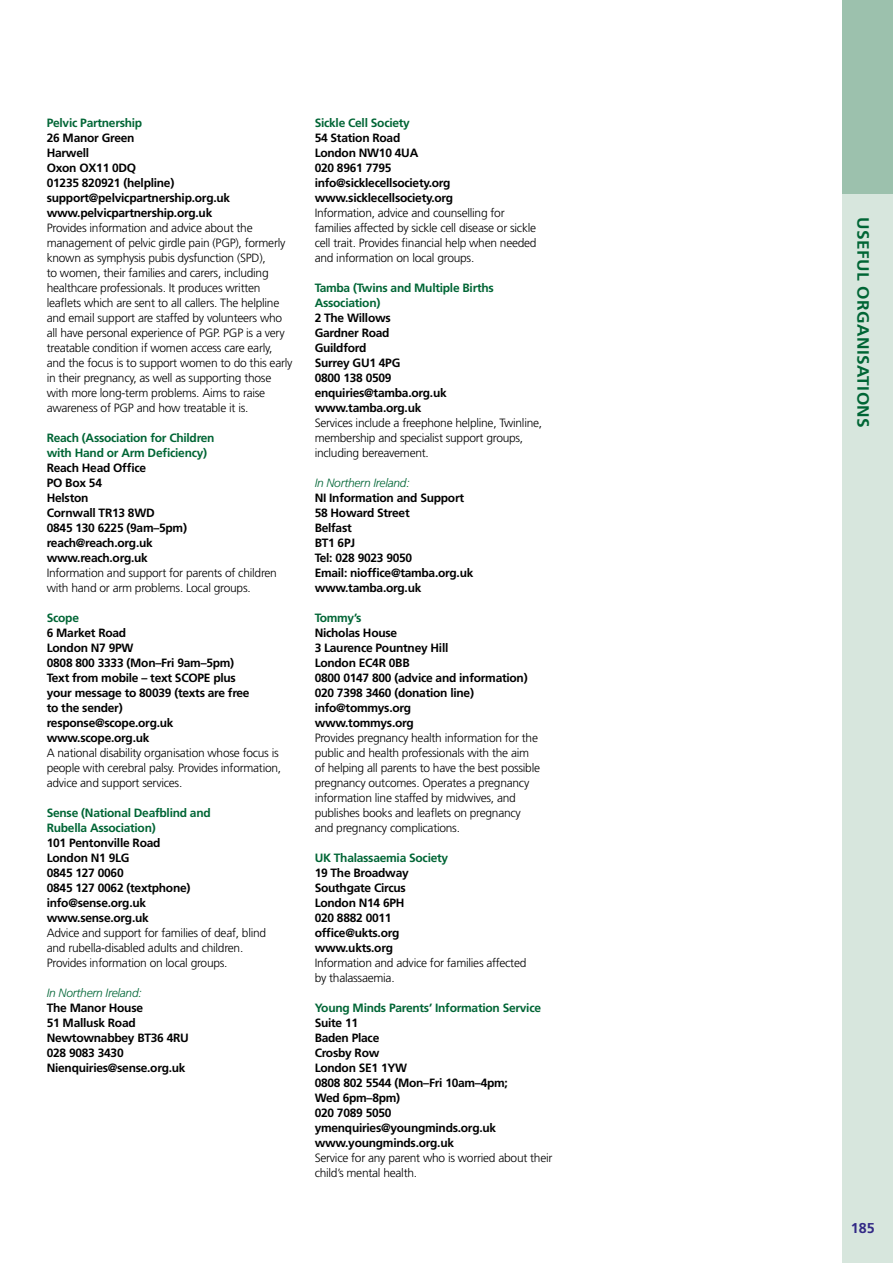
<style>
.page{position:relative;width:893px;height:1263px;background:#fff}
.page>*{position:absolute;margin:0;border:0;box-sizing:border-box;transform-origin:0 0}
.t1{font:700 16.35px "Frutiger";letter-spacing:.025em;color:#006535;scale:1.05 1}
.t2{font:700 14.25px "Frutiger";color:#332a86}
.t3{font:300 12px/15px "Frutiger";letter-spacing:-.02em;color:#000}
.t4{font:700 12px/15px "Frutiger";letter-spacing:-.02em;color:#000}
.t5{font:700 12px/15px "Frutiger";letter-spacing:-.02em;color:#006535}
.t6{font:italic 300 12px "Frutiger";letter-spacing:-.02em;color:#006535}
</style>
<div class="page">
<div style="left:842px;top:0;width:51px;height:1263px;background:#d7e6dd"></div>
<div style="left:842px;top:0;width:51px;height:193px;background:#9cc1ad"></div>
<p class="t5" style="left:47px;top:115px;width:97px">Pelvic Partnership</p>
<p class="t4" style="left:47px;top:130px;width:185px">26 Manor Green<br>Harwell<br>Oxon OX11 0DQ<br>01235 820921 (helpline) support@pelvicpartnership.org.uk www.pelvicpartnership.org.uk</p>
<p class="t3" style="left:47px;top:220px;width:247px">Provides information and advice about the management of pelvic girdle pain (PGP), formerly known as symphysis pubis dysfunction (SPD),<br>to women, their families and carers, including healthcare professionals. It produces written leaflets which are sent to all callers. The helpline and email support are staffed by volunteers who all have personal experience of PGP. PGP is a very treatable condition if women access care early, and the focus is to support women to do this early in their pregnancy, as well as supporting those with more long-term problems. Aims to raise awareness of PGP and how treatable it is.</p>
<p class="t5" style="left:47px;top:430px;width:169px">Reach (Association for Children with Hand or Arm Deficiency)</p>
<p class="t4" style="left:47px;top:460px;width:142px">Reach Head Office<br>PO Box 54<br>Helston<br>Cornwall TR13 8WD<br>0845 130 6225 (9am–5pm) reach@reach.org.uk www.reach.org.uk</p>
<p class="t3" style="left:47px;top:565px;width:232px">Information and support for parents of children with hand or arm problems. Local groups.</p>
<p class="t5" style="left:47px;top:610px;width:34px">Scope</p>
<p class="t4" style="left:47px;top:625px;width:204px">6 Market Road<br>London N7 9PW<br>0808 800 3333 (Mon–Fri 9am–5pm)<br>Text from mobile – text SCOPE plus your message to 80039 (texts are free to the sender) response@scope.org.uk www.scope.org.uk</p>
<p class="t3" style="left:47px;top:745px;width:236px">A national disability organisation whose focus is people with cerebral palsy. Provides information, advice and support services.</p>
<p class="t5" style="left:47px;top:805px;width:165px">Sense (National Deafblind and<br>Rubella Association)</p>
<p class="t4" style="left:47px;top:835px;width:145px">101 Pentonville Road<br>London N1 9LG<br>0845 127 0060<br>0845 127 0062 (textphone) info@sense.org.uk www.sense.org.uk</p>
<p class="t3" style="left:47px;top:925px;width:221px">Advice and support for families of deaf, blind and rubella-disabled adults and children.<br>Provides information on local groups.</p>
<p class="t6" style="left:47px;top:986px;width:97px">In Northern Ireland:</p>
<p class="t4" style="left:47px;top:1000px;width:144px">The Manor House<br>51 Mallusk Road<br>Newtownabbey BT36 4RU<br>028 9083 3430<br>Nienquiries@sense.org.uk</p>
<p class="t5" style="left:315px;top:115px;width:97px">Sickle Cell Society</p>
<p class="t4" style="left:315px;top:130px;width:140px">54 Station Road<br>London NW10 4UA<br>020 8961 7795 info@sicklecellsociety.org www.sicklecellsociety.org</p>
<p class="t3" style="left:315px;top:205px;width:223px">Information, advice and counselling for families affected by sickle cell disease or sickle cell trait. Provides financial help when needed and information on local groups.</p>
<p class="t5" style="left:315px;top:280px;width:181px">Tamba (Twins and Multiple Births<br>Association)</p>
<p class="t4" style="left:315px;top:310px;width:134px">2 The Willows<br>Gardner Road<br>Guildford<br>Surrey GU1 4PG<br>0800 138 0509 enquiries@tamba.org.uk www.tamba.org.uk</p>
<p class="t3" style="left:315px;top:415px;width:229px">Services include a freephone helpline, Twinline, membership and specialist support groups, including bereavement.</p>
<p class="t6" style="left:315px;top:476px;width:97px">In Northern Ireland:</p>
<p class="t4" style="left:315px;top:490px;width:160px">NI Information and Support<br>58 Howard Street<br>Belfast<br>BT1 6PJ<br>Tel: 028 9023 9050<br>Email: nioffice@tamba.org.uk www.tamba.org.uk</p>
<p class="t5" style="left:315px;top:610px;width:48px">Tommy’s</p>
<p class="t4" style="left:315px;top:625px;width:214px">Nicholas House<br>3 Laurence Pountney Hill<br>London EC4R 0BB<br>0800 0147 800 (advice and information)<br>020 7398 3460 (donation line) info@tommys.org<br>www.tommys.org</p>
<p class="t3" style="left:315px;top:730px;width:227px">Provides pregnancy health information for the public and health professionals with the aim of helping all parents to have the best possible pregnancy outcomes. Operates a pregnancy information line staffed by midwives, and publishes books and leaflets on pregnancy and pregnancy complications.</p>
<p class="t5" style="left:315px;top:850px;width:135px">UK Thalassaemia Society</p>
<p class="t4" style="left:315px;top:865px;width:96px">19 The Broadway<br>Southgate Circus<br>London N14 6PH<br>020 8882 0011 office@ukts.org www.ukts.org</p>
<p class="t3" style="left:315px;top:955px;width:213px">Information and advice for families affected by thalassaemia.</p>
<p class="t5" style="left:315px;top:1000px;width:228px">Young Minds Parents’ Information Service</p>
<p class="t4" style="left:315px;top:1015px;width:195px">Suite 11<br>Baden Place<br>Crosby Row<br>London SE1 1YW<br>0808 802 5544 (Mon–Fri 10am–4pm;<br>Wed 6pm–8pm)<br>020 7089 5050 ymenquiries@youngminds.org.uk www.youngminds.org.uk</p>
<p class="t3" style="left:315px;top:1150px;width:239px">Service for any parent who is worried about their child’s mental health.</p>
<h1 class="t1" style="left:873px;top:217px;width:202px;rotate:90deg">USEFUL ORGANISATIONS</h1>
<p class="t2" style="left:851px;top:1220px;width:25px">185</p>
</div>
